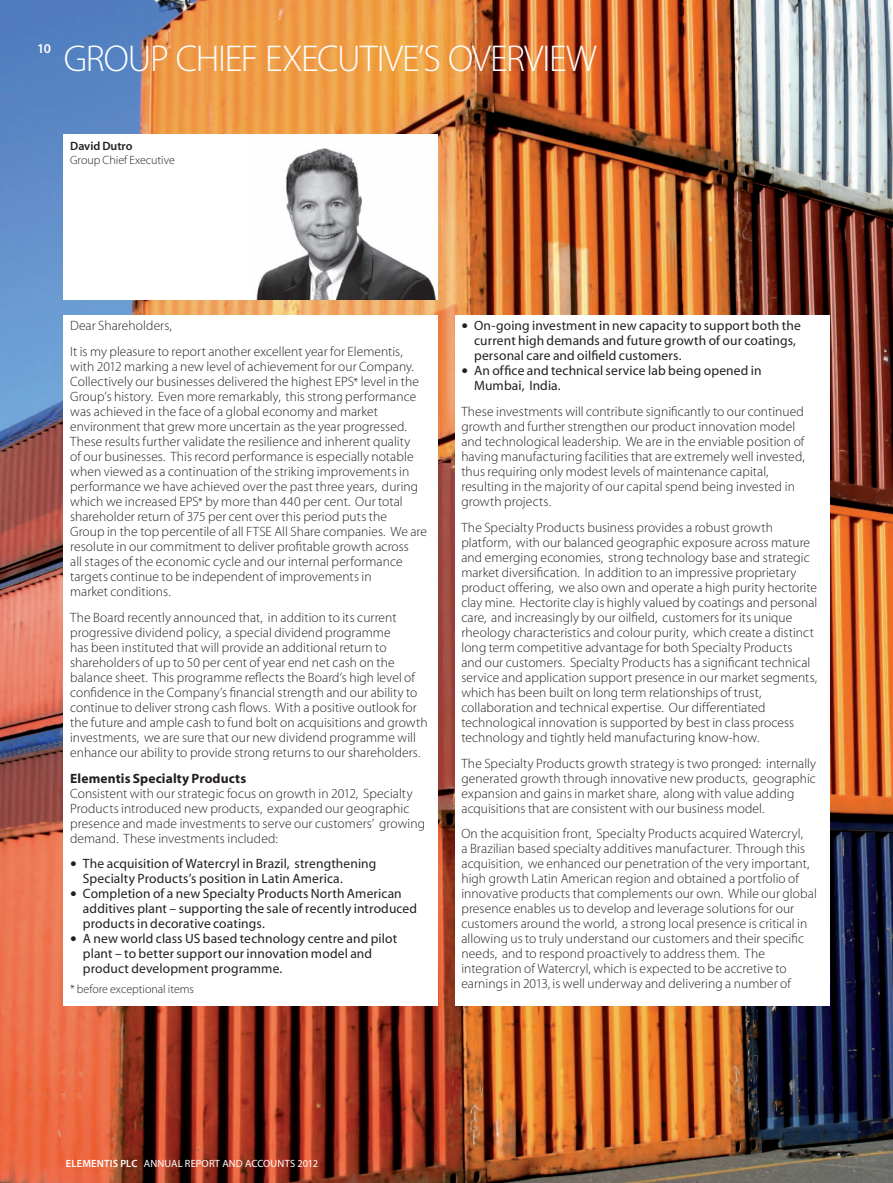
<style>
.page{position:relative;width:893px;height:1183px;background:#fff}
.page>*{position:absolute;margin:0;border:0;box-sizing:border-box;transform-origin:0 0}
.t1{font:300 37.5px "Myriad";color:#fff}
.t2{font:300 13.5px/15px "Myriad";letter-spacing:.005em;color:#231f20}
.t3{font:13.5px/15px "Myriad";letter-spacing:.01em;color:#231f20}
.t4{font:700 13.5px "Myriad";letter-spacing:.01em;color:#231f20}
.t5{font:600 13.5px "Myriad";color:#fff}
.t6{font:300 12px "Myriad";color:#231f20}
.t7{font:600 12px "Myriad";color:#231f20}
.t8{font:10.5px "Myriad";letter-spacing:.01em;color:#fff}
.s1{font-size:12px}
.s2{font-weight:300;font-size:27px}
.s3{font-weight:600}
</style>
<div class="page">
<img style="left:0;top:0;width:893px;height:1182px">
<div style="left:455px;top:315px;width:374px;height:690px;background:#fff"></div>
<div style="left:64px;top:135px;width:374px;height:165px;background:#fff"></div>
<div style="left:64px;top:315px;width:374px;height:690px;background:#fff"></div>
<img style="left:256px;top:148px;width:181px;height:152px">
<p class="t5" style="left:37px;top:41px;width:15px">10</p>
<h1 class="t1" style="left:64px;top:40px;width:22px">group</h1>
<h1 class="t1" style="left:176px;top:40px;width:17px">chief</h1>
<h1 class="t1" style="left:265px;top:40px;width:54px">executive</h1>
<h1 class="t1" style="left:418px;top:40px;width:48px">’s overvie</h1>
<h1 class="t1" style="left:566px;top:40px;width:32px">w</h1>
<p class="t7" style="left:70px;top:140px;width:64px">David Dutro</p>
<p class="t6" style="left:70px;top:154px;width:106px">Group Chief Executive</p>
<p class="t2" style="left:70px;top:313px;width:334px;line-height:25.7px">Dear Shareholders,<br>It is my pleasure to report another excellent year for Elementis,</p>
<p class="t2" style="left:70px;top:359px;width:358px">with 2012 marking a new level of achievement for our Company.<br>Collectively our businesses delivered the highest EPS<span class="s1">*</span> level in the Group’s history. Even more remarkably, this strong performance was achieved in the face of a global economy and market environment that grew more uncertain as the year progressed.<br>These results further validate the resilience and inherent quality<br>of our businesses. This record performance is especially notable when viewed as a continuation of the striking improvements in performance we have achieved over the past three years, during which we increased EPS<span class="s1">*</span> by more than 440 per cent. Our total shareholder return of 375 per cent over this period puts the<br>Group in the top percentile of all FTSE All Share companies. We are resolute in our commitment to deliver profitable growth across<br>all stages of the economic cycle and our internal performance targets continue to be independent of improvements in<br>market conditions.</p>
<p class="t2" style="left:70px;top:610px;width:359px">The Board recently announced that, in addition to its current progressive dividend policy, a special dividend programme<br>has been instituted that will provide an additional return to shareholders of up to 50 per cent of year end net cash on the balance sheet. This programme reflects the Board’s high level of confidence in the Company’s financial strength and our ability to continue to deliver strong cash flows. With a positive outlook for the future and ample cash to fund bolt on acquisitions and growth investments, we are sure that our new dividend programme will enhance our ability to provide strong returns to our shareholders.</p>
<p class="t4" style="left:70px;top:770px;width:178px">Elementis Specialty Products</p>
<p class="t2" style="left:70px;top:786px;width:356px">Consistent with our strategic focus on growth in 2012, Specialty Products introduced new products, expanded our geographic presence and made investments to serve our customers’ growing demand. These investments included:</p>
<p class="t3" style="left:83px;top:856px;width:295px;text-indent:-13px"><span class="s2">•</span> The acquisition of Watercryl in Brazil, strengthening<br>Specialty Products’s position in Latin America.</p>
<p class="t3" style="left:83px;top:886px;width:336px;text-indent:-13px"><span class="s2">•</span> Completion of a new Specialty Products North American additives plant – supporting the sale of recently introduced products in decorative coatings.</p>
<p class="t3" style="left:83px;top:931px;width:316px;text-indent:-13px"><span class="s2">•</span> A new world class US based technology centre and pilot plant – to better support our innovation model and product development programme.</p>
<p class="t6" style="left:70px;top:982px;width:125px">* before exceptional items</p>
<p class="t3" style="left:474px;top:319px;width:328px;text-indent:-13px"><span class="s2">•</span> On-going investment in new capacity to support both the current high demands and future growth of our coatings, personal care and oilfield customers.</p>
<p class="t3" style="left:474px;top:364px;width:289px;text-indent:-13px"><span class="s2">•</span> An office and technical service lab being opened in<br>Mumbai, India.</p>
<p class="t2" style="left:461px;top:404px;width:345px">These investments will contribute significantly to our continued growth and further strengthen our product innovation model and technological leadership. We are in the enviable position of having manufacturing facilities that are extremely well invested, thus requiring only modest levels of maintenance capital, resulting in the majority of our capital spend being invested in growth projects.</p>
<p class="t2" style="left:461px;top:520px;width:358px">The Specialty Products business provides a robust growth platform, with our balanced geographic exposure across mature and emerging economies, strong technology base and strategic market diversification. In addition to an impressive proprietary product offering, we also own and operate a high purity hectorite clay mine. Hectorite clay is highly valued by coatings and personal care, and increasingly by our oilfield, customers for its unique rheology characteristics and colour purity, which create a distinct long term competitive advantage for both Specialty Products<br>and our customers. Specialty Products has a significant technical service and application support presence in our market segments, which has been built on long term relationships of trust, collaboration and technical expertise. Our differentiated technological innovation is supported by best in class process technology and tightly held manufacturing know-how.</p>
<p class="t2" style="left:461px;top:756px;width:356px">The Specialty Products growth strategy is two pronged: internally generated growth through innovative new products, geographic expansion and gains in market share, along with value adding acquisitions that are consistent with our business model.</p>
<p class="t2" style="left:461px;top:826px;width:357px">On the acquisition front, Specialty Products acquired Watercryl,<br>a Brazilian based specialty additives manufacturer. Through this acquisition, we enhanced our penetration of the very important, high growth Latin American region and obtained a portfolio of innovative products that complements our own. While our global presence enables us to develop and leverage solutions for our customers around the world, a strong local presence is critical in allowing us to truly understand our customers and their specific needs, and to respond proactively to address them. The integration of Watercryl, which is expected to be accretive to earnings in 2013, is well underway and delivering a number of</p>
<p class="t8" style="left:66px;top:1157px;width:254px"><span class="s3">ELEMENTIS PLC</span> ANNUAL REPORT AND ACCOUNTS 2012</p>
</div>
